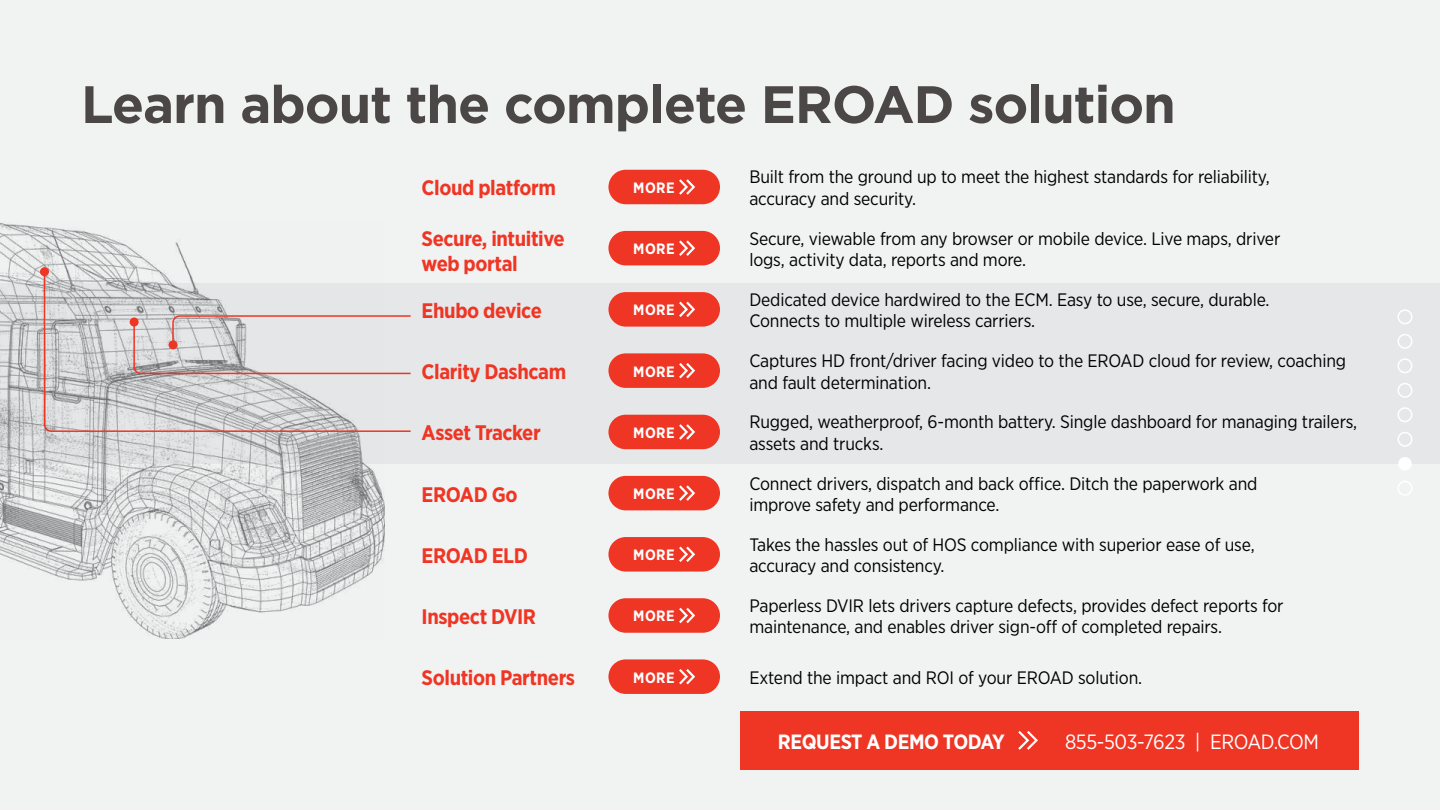
<style>
.page{position:relative;width:1440px;height:810px;background:#f1f2f2}
.page>*{position:absolute;margin:0;border:0;box-sizing:border-box;transform-origin:0 0}
.t1{font:700 52.5px "Gotham";letter-spacing:-.02em;color:#4a4746}
.t2{font:700 21px/25.2px "Gotham Narrow";letter-spacing:-.02em;color:#ef3524}
.t3{font:20.7px "Gotham Narrow";letter-spacing:-.02em;color:#fff}
.t4{font:700 20.7px "Gotham Narrow";letter-spacing:-.02em;color:#fff}
.t5{font:18px/21.6px "Gotham Narrow";letter-spacing:-.01em;color:#000}
.t6{font:700 15px "Gotham Narrow";letter-spacing:.03em;color:#fff}
</style>
<div class="page">
<div style="left:0;top:283px;width:1440px;height:181px;background:#e6e7e8"></div>
<img style="left:0;top:223px;width:385px;height:416px">
<div style="left:608px;top:231px;width:112px;height:34px;background:#ef3524;border-radius:17px"></div>
<svg style="left:679px;top:240px;width:16px;height:16px"></svg>
<div style="left:608px;top:537px;width:112px;height:35px;background:#ef3524;border-radius:17px"></div>
<svg style="left:679px;top:546px;width:16px;height:16px"></svg>
<div style="left:608px;top:659px;width:112px;height:35px;background:#ef3524;border-radius:17px"></div>
<svg style="left:679px;top:669px;width:16px;height:16px"></svg>
<div style="left:608px;top:170px;width:112px;height:34px;background:#ef3524;border-radius:17px"></div>
<svg style="left:679px;top:179px;width:16px;height:16px"></svg>
<div style="left:608px;top:476px;width:112px;height:34px;background:#ef3524;border-radius:17px"></div>
<svg style="left:679px;top:485px;width:16px;height:16px"></svg>
<div style="left:608px;top:598px;width:112px;height:35px;background:#ef3524;border-radius:17px"></div>
<svg style="left:679px;top:607px;width:16px;height:17px"></svg>
<div style="left:608px;top:292px;width:112px;height:35px;background:#ef3524;border-radius:17px"></div>
<svg style="left:679px;top:301px;width:16px;height:16px"></svg>
<div style="left:608px;top:353px;width:112px;height:35px;background:#ef3524;border-radius:17px"></div>
<svg style="left:679px;top:363px;width:16px;height:16px"></svg>
<div style="left:608px;top:415px;width:112px;height:34px;background:#ef3524;border-radius:17px"></div>
<svg style="left:679px;top:424px;width:16px;height:16px"></svg>
<div style="left:740px;top:711px;width:619px;height:58px;background:#ef3524"></div>
<svg style="left:1018px;top:731px;width:20px;height:19px"></svg>
<svg style="left:43px;top:270px;width:368px;height:163px"></svg>
<div style="left:40px;top:267px;width:9px;height:9px;background:#ef3524;border-radius:50%"></div>
<div style="left:130px;top:318px;width:9px;height:9px;background:#ef3524;border-radius:50%"></div>
<svg style="left:133px;top:315px;width:278px;height:60px"></svg>
<div style="left:169px;top:340px;width:9px;height:9px;background:#ef3524;border-radius:50%"></div>
<div style="left:1397px;top:358px;width:15px;height:15px;border:2px solid #fff;border-radius:50%"></div>
<div style="left:1397px;top:407px;width:15px;height:15px;border:2px solid #fff;border-radius:50%"></div>
<div style="left:1397px;top:334px;width:15px;height:15px;border:2px solid #fff;border-radius:50%"></div>
<div style="left:1397px;top:309px;width:15px;height:15px;border:2px solid #fff;border-radius:50%"></div>
<div style="left:1397px;top:383px;width:15px;height:15px;border:2px solid #fff;border-radius:50%"></div>
<div style="left:1397px;top:432px;width:15px;height:15px;border:2px solid #fff;border-radius:50%"></div>
<div style="left:1398px;top:457px;width:14px;height:13px;background:#fff;border-radius:50%"></div>
<div style="left:1397px;top:481px;width:15px;height:15px;border:2px solid #fff;border-radius:50%"></div>
<h1 class="t1" style="left:81px;top:81px;width:1096px">Learn about the complete EROAD solution</h1>
<p class="t2" style="left:422px;top:177px;width:136px">Cloud platform</p>
<p class="t5" style="left:749px;top:167px;width:522px">Built from the ground up to meet the highest standards for reliability, accuracy and security.</p>
<p class="t6" style="left:633px;top:181px;width:43px">MORE</p>
<p class="t2" style="left:422px;top:227px;width:145px">Secure, intuitive web portal</p>
<p class="t5" style="left:749px;top:228px;width:532px">Secure, viewable from any browser or mobile device. Live maps, driver logs, activity data, reports and more.</p>
<p class="t6" style="left:633px;top:242px;width:43px">MORE</p>
<p class="t2" style="left:422px;top:299px;width:122px">Ehubo device</p>
<p class="t5" style="left:749px;top:290px;width:522px">Dedicated device hardwired to the ECM. Easy to use, secure, durable.<br>Connects to multiple wireless carriers.</p>
<p class="t6" style="left:633px;top:303px;width:43px">MORE</p>
<p class="t2" style="left:422px;top:360px;width:146px">Clarity Dashcam</p>
<p class="t5" style="left:749px;top:351px;width:598px">Captures HD front/driver facing video to the EROAD cloud for review, coaching and fault determination.</p>
<p class="t6" style="left:633px;top:365px;width:43px">MORE</p>
<p class="t2" style="left:422px;top:421px;width:121px">Asset Tracker</p>
<p class="t6" style="left:633px;top:426px;width:43px">MORE</p>
<p class="t5" style="left:749px;top:412px;width:609px">Rugged, weatherproof, 6-month battery. Single dashboard for managing trailers, assets and trucks.</p>
<p class="t2" style="left:422px;top:483px;width:97px">EROAD Go</p>
<p class="t5" style="left:749px;top:473px;width:510px">Connect drivers, dispatch and back office. Ditch the paperwork and improve safety and performance.</p>
<p class="t6" style="left:633px;top:487px;width:43px">MORE</p>
<p class="t2" style="left:422px;top:544px;width:108px">EROAD ELD</p>
<p class="t5" style="left:749px;top:535px;width:507px">Takes the hassles out of HOS compliance with superior ease of use, accuracy and consistency.</p>
<p class="t6" style="left:633px;top:548px;width:43px">MORE</p>
<p class="t2" style="left:422px;top:605px;width:116px">Inspect DVIR</p>
<p class="t5" style="left:749px;top:596px;width:536px">Paperless DVIR lets drivers capture defects, provides defect reports for maintenance, and enables driver sign-off of completed repairs.</p>
<p class="t6" style="left:633px;top:609px;width:43px">MORE</p>
<p class="t2" style="left:422px;top:666px;width:155px">Solution Partners</p>
<p class="t6" style="left:633px;top:671px;width:43px">MORE</p>
<p class="t5" style="left:749px;top:667px;width:394px">Extend the impact and ROI of your EROAD solution.</p>
<p class="t4" style="left:778px;top:732px;width:229px">REQUEST A DEMO TODAY</p>
<p class="t3" style="left:1065px;top:732px;width:255px">855-503-7623 | EROAD.COM</p>
</div>
